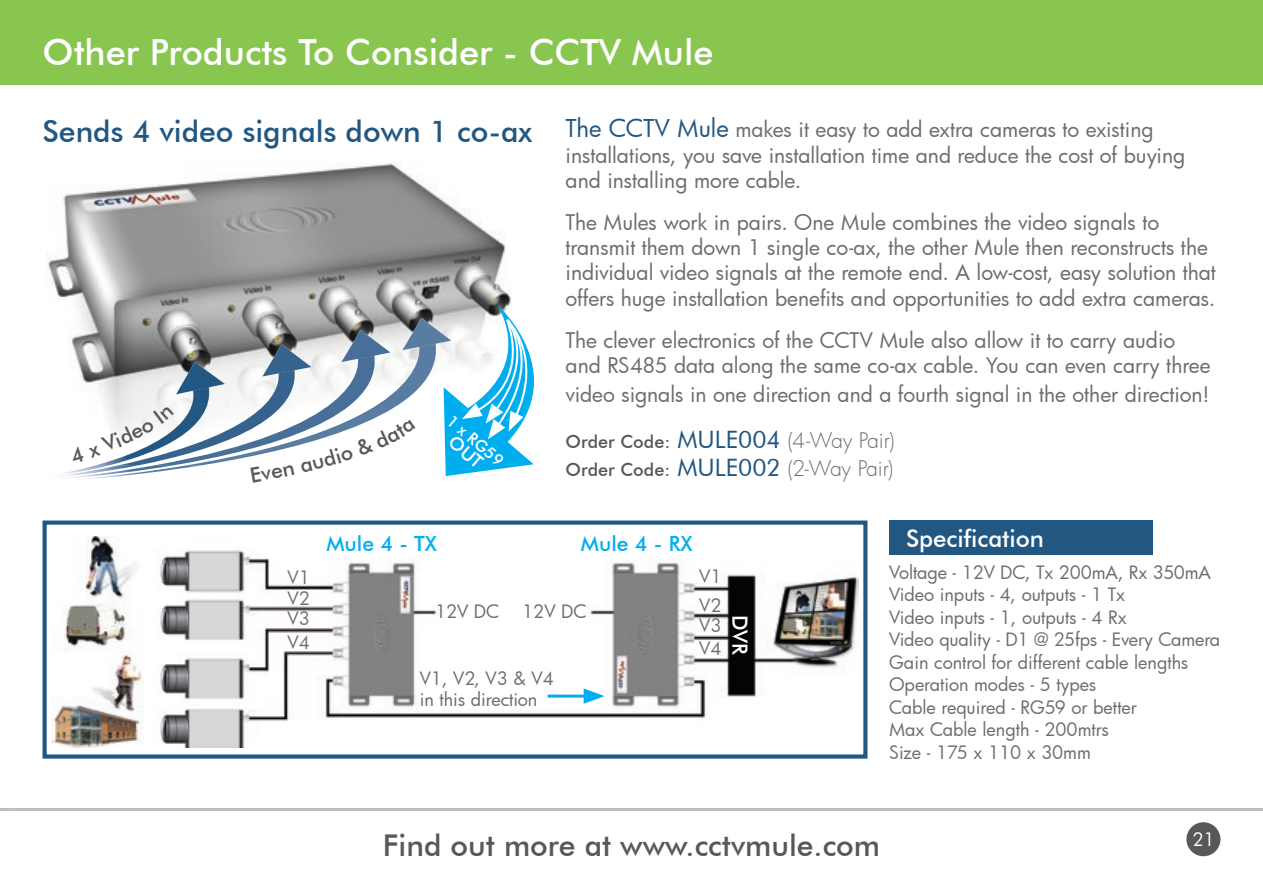
<style>
.page{position:relative;width:1263px;height:893px;background:#fff}
.page>*{position:absolute;margin:0;border:0;box-sizing:border-box;transform-origin:0 0}
.t1{font:500 36px "Futura BT";color:#fff}
.t2{font:500 30px "Futura BT";color:#57585a}
.t3{font:500 30px "Futura BT";color:#225782}
.t4{font:500 24px "Futura BT";color:#fff}
.t5{font:21px/25.2px "Futura";color:#6c6d70}
.t6{font:300 21px "Futura";letter-spacing:-.02em;color:#6c6d70}
.t7{font:500 21px "Futura BT";color:#00aeef}
.t8{font:500 21px "Futura BT";color:#fff}
.t9{font:18px/22.5px "Futura";color:#6c6d70}
.t10{font:18px "Futura";color:#fff}
.t11{font:500 16.2px "Futura BT";color:#fff}
.s1{font-size:24px;color:#225782}
.s2{font-family:"Futura BT";font-weight:500;font-size:18px;color:#57585a}
.s3{font-family:"Futura BT";font-size:24px;color:#225782}
.s4{font-weight:300}
.s5{font-family:"Futura BT";font-weight:400;font-size:24px;color:#225782}
</style>
<div class="page">
<div style="left:1186px;top:822px;width:34px;height:34px;background:#57585a;border-radius:50%"></div>
<hr style="left:13px;top:808px;width:1250px;height:3px;background:#bcbdc0">
<svg style="left:0;top:808px;width:13px;height:3px"></svg>
<div style="left:0;top:0;width:1263px;height:85px;background:#89c650"></div>
<div style="left:889px;top:520px;width:264px;height:34px;background:#225782"></div>
<img style="left:47px;top:163px;width:464px;height:224px">
<img style="left:97px;top:387px;width:22px;height:78px">
<img style="left:119px;top:370px;width:36px;height:95px">
<img style="left:155px;top:356px;width:33px;height:109px">
<img style="left:59px;top:465px;width:143px;height:15px">
<img style="left:188px;top:344px;width:63px;height:121px">
<img style="left:52px;top:536px;width:806px;height:211px">
<div style="left:43px;top:520px;width:824px;height:239px;border:4px solid #225782"></div>
<hr style="left:548px;top:695px;width:40px;height:3px;background:#00aeef">
<svg style="left:584px;top:688px;width:21px;height:16px"></svg>
<svg style="left:97px;top:407px;width:77px;height:56px"></svg>
<svg style="left:251px;top:305px;width:283px;height:171px"></svg>
<h1 class="t1" style="left:43px;top:30px;width:672px">Other Products To Consider - CCTV Mule</h1>
<h2 class="t3" style="left:43px;top:113px;width:491px">Sends 4 video signals down 1 co-ax</h2>
<p class="t11" style="left:455px;top:411px;width:70px;rotate:40deg">1 x RG59</p>
<p class="t5" style="left:566px;top:117px;width:621px"><span class="s1">The CCTV Mule</span> makes it easy to add extra cameras to existing installations, you save installation time and reduce the cost of buying and installing more cable.</p>
<p class="t5" style="left:566px;top:209px;width:652px">The Mules work in pairs. One Mule combines the video signals to transmit them down 1 single co-ax, the other Mule then reconstructs the individual video signals at the remote end. A low-cost, easy solution that offers huge installation benefits and opportunities to add extra cameras.</p>
<p class="t5" style="left:566px;top:327px;width:647px">The clever electronics of the CCTV Mule also allow it to carry audio and RS485 data along the same co-ax cable. You can even carry three</p>
<p class="t5" style="left:566px;top:371px;width:646px;line-height:45.9px">video signals in one direction and a fourth signal in the other direction!<br><span class="s2">Order Code:</span> <span class="s3">MULE004</span> <span class="s4">(4-Way Pair)</span></p>
<p class="t6" style="left:566px;top:454px;width:329px"><span class="s2">Order Code:</span> <span class="s5">MULE002</span> (2-Way Pair)</p>
<p class="t7" style="left:326px;top:531px;width:112px">Mule 4 - TX</p>
<p class="t7" style="left:581px;top:531px;width:113px">Mule 4 - RX</p>
<p class="t9" style="left:287px;top:565px;width:24px">V1</p>
<p class="t9" style="left:699px;top:561px;width:24px;line-height:29.1px">V1<br>V2</p>
<p class="t9" style="left:699px;top:614px;width:24px">V3<br>V4</p>
<p class="t9" style="left:287px;top:588px;width:24px;line-height:20.1px">V2<br>V3</p>
<p class="t9" style="left:287px;top:631px;width:24px">V4</p>
<p class="t9" style="left:435px;top:599px;width:66px">12V DC</p>
<p class="t9" style="left:522px;top:599px;width:66px">12V DC</p>
<p class="t9" style="left:420px;top:667px;width:136px;line-height:21.6px">V1, V2, V3 &amp; V4 in this direction</p>
<p class="t8" style="left:753px;top:615px;width:42px;rotate:90deg">DVR</p>
<p class="t4" style="left:906px;top:523px;width:139px">Specification</p>
<p class="t9" style="left:889px;top:560px;width:333px">Voltage - 12V DC, Tx 200mA, Rx 350mA<br>Video inputs - 4, outputs - 1 Tx<br>Video inputs - 1, outputs - 4 Rx<br>Video quality - D1 @ 25fps - Every Camera<br>Gain control for different cable lengths<br>Operation modes - 5 types<br>Cable required - RG59 or better<br>Max Cable length - 200mtrs<br>Size - 175 x 110 x 30mm</p>
<h2 class="t2" style="left:383px;top:827px;width:499px">Find out more at www.cctvmule.com</h2>
<p class="t10" style="left:1192px;top:827px;width:24px">21</p>
</div>
